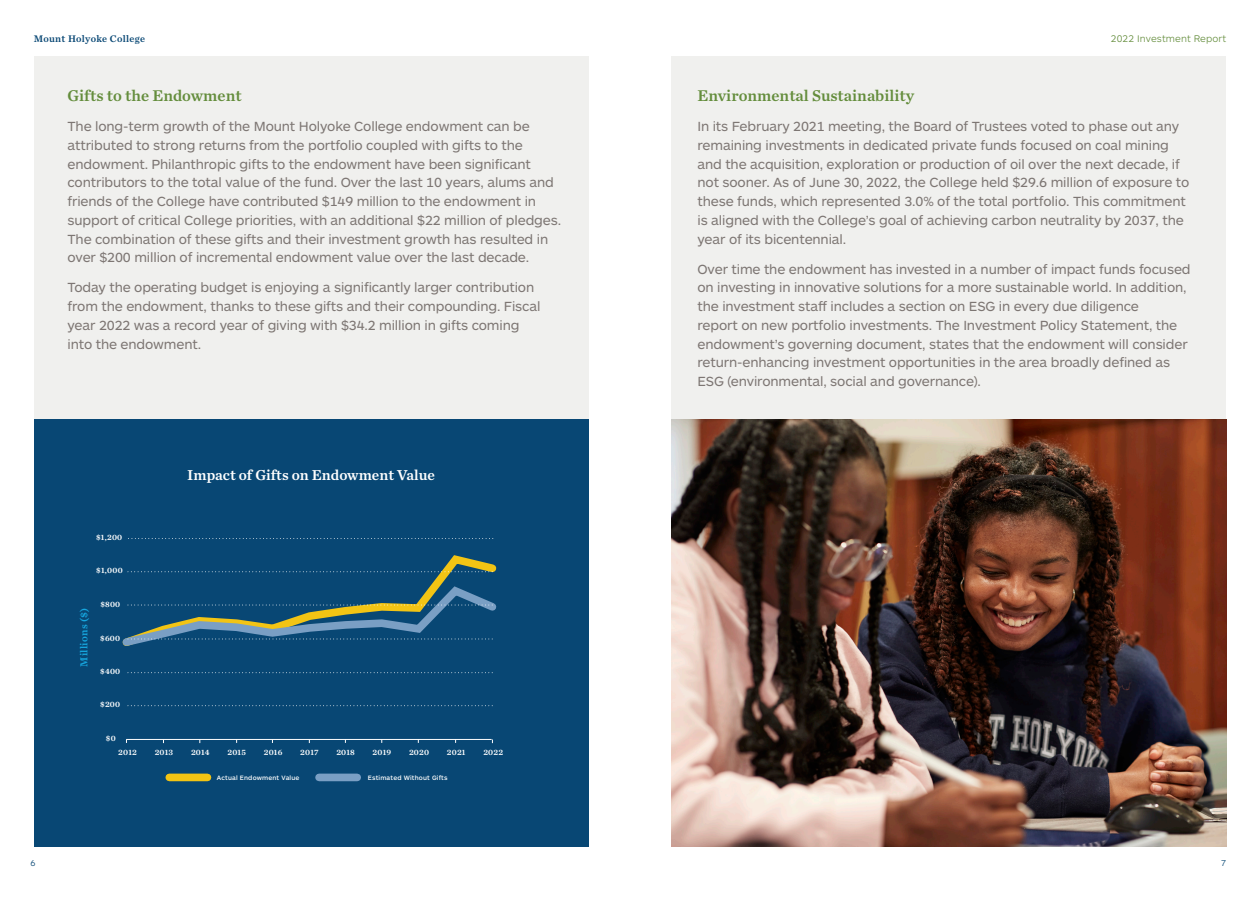
<style>
.page{position:relative;width:1260px;height:900px;background:#fff}
.page>*{position:absolute;margin:0;border:0;box-sizing:border-box;transform-origin:0 0}
.t1{font:24.5px "Chronicle Text G2";color:#fff}
.t2{font:16.25px "Chronicle Text G2 Semi";color:#648d3c}
.t3{font:15px "Chronicle Text G2 Semi";color:#fff}
.t4{font:13.75px/18.8px "ARS Maquette Pro";letter-spacing:-.01em;color:#7d7673}
.t5{font:10.62px "Chronicle Text G2 Semi";letter-spacing:.025em;color:#16a6df}
.t6{font:300 10px "ARS Maquette Pro";letter-spacing:.01em;color:#648d3c}
.t7{font:10px "Chronicle Text G2 Semi";letter-spacing:.03em;color:#084774}
.t8{font:300 8.75px "ARS Maquette Pro";color:#084774}
.t9{font:8.25px "Chronicle Text G2 Semi";letter-spacing:.025em;color:#fff}
.t10{font:500 6.5px "ARS Maquette Pro";letter-spacing:.025em;color:#fff}
</style>
<div class="page">
<div style="left:34px;top:56px;width:555px;height:791px;background:#f0f0ee"></div>
<div style="left:34px;top:419px;width:555px;height:428px;background:#084774"></div>
<div style="left:671px;top:56px;width:555px;height:791px;background:#f0f0ee"></div>
<hr style="left:126px;top:739px;width:366px;height:1px;background:#fff">
<svg style="left:128px;top:538px;width:365px;height:1px"></svg>
<svg style="left:127px;top:705px;width:365px;height:1px"></svg>
<svg style="left:127px;top:672px;width:365px;height:1px"></svg>
<div style="left:169px;top:774px;width:38px;height:7px;background:#f2c414"></div>
<div style="left:319px;top:774px;width:38px;height:7px;background:#7a9fc4"></div>
<svg style="left:122px;top:555px;width:375px;height:91px"></svg>
<img style="left:671px;top:419px;width:555px;height:428px">
<p class="t7" style="left:34px;top:31px;width:113px">Mount Holyoke College</p>
<p class="t6" style="left:1111px;top:32px;width:117px">2022 Investment Report</p>
<p class="t2" style="left:68px;top:83px;width:176px">Gifts to the Endowment</p>
<p class="t4" style="left:68px;top:116px;width:495px">The long-term growth of the Mount Holyoke College endowment can be attributed to strong returns from the portfolio coupled with gifts to the endowment. Philanthropic gifts to the endowment have been significant contributors to the total value of the fund. Over the last 10 years, alums and friends of the College have contributed $149 million to the endowment in support of critical College priorities, with an additional $22 million of pledges.<br>The combination of these gifts and their investment growth has resulted in over $200 million of incremental endowment value over the last decade.</p>
<p class="t4" style="left:68px;top:278px;width:475px">Today the operating budget is enjoying a significantly larger contribution from the endowment, thanks to these gifts and their compounding. Fiscal year 2022 was a record year of giving with $34.2 million in gifts coming into the endowment.</p>
<p class="t1" style="left:112px;top:451px;width:390px">Impact of Gifts on Endowment Value</p>
<p class="t3" style="left:187px;top:464px;width:249px">Impact of Gifts on Endowment Value</p>
<p class="t9" style="left:96px;top:531px;width:28px">$1,200</p>
<p class="t9" style="left:96px;top:564px;width:28px">$1,000</p>
<p class="t5" style="left:76px;top:667px;width:61px;rotate:-90deg">Millions ($)</p>
<p class="t9" style="left:100px;top:598px;width:21px">$800</p>
<p class="t9" style="left:100px;top:631px;width:21px">$600</p>
<p class="t9" style="left:100px;top:665px;width:22px">$400</p>
<p class="t9" style="left:100px;top:698px;width:21px">$200</p>
<p class="t9" style="left:106px;top:732px;width:11px">$0</p>
<p class="t9" style="left:118px;top:745px;width:20px">2012</p>
<p class="t9" style="left:155px;top:745px;width:20px">2013</p>
<p class="t9" style="left:191px;top:745px;width:20px">2014</p>
<p class="t9" style="left:228px;top:745px;width:20px">2015</p>
<p class="t9" style="left:264px;top:745px;width:20px">2016</p>
<p class="t9" style="left:300px;top:745px;width:20px">2017</p>
<p class="t9" style="left:336px;top:745px;width:20px">2018</p>
<p class="t9" style="left:373px;top:745px;width:20px">2019</p>
<p class="t9" style="left:409px;top:745px;width:22px">2020</p>
<p class="t9" style="left:447px;top:745px;width:20px">2021</p>
<p class="t9" style="left:483px;top:745px;width:21px">2022</p>
<p class="t10" style="left:217px;top:774px;width:84px">Actual Endowment Value</p>
<p class="t10" style="left:368px;top:774px;width:81px">Estimated Without Gifts</p>
<p class="t2" style="left:698px;top:83px;width:218px">Environmental Sustainability</p>
<p class="t4" style="left:698px;top:116px;width:493px">In its February 2021 meeting, the Board of Trustees voted to phase out any remaining investments in dedicated private funds focused on coal mining and the acquisition, exploration or production of oil over the next decade, if not sooner. As of June 30, 2022, the College held $29.6 million of exposure to these funds, which represented 3.0% of the total portfolio. This commitment is aligned with the College’s goal of achieving carbon neutrality by 2037, the year of its bicentennial.</p>
<p class="t4" style="left:698px;top:259px;width:495px">Over time the endowment has invested in a number of impact funds focused on investing in innovative solutions for a more sustainable world. In addition, the investment staff includes a section on ESG in every due diligence<br>report on new portfolio investments. The Investment Policy Statement, the endowment’s governing document, states that the endowment will consider return-enhancing investment opportunities in the area broadly defined as ESG (environmental, social and governance).</p>
<p class="t8" style="left:31px;top:858px;width:7px">6</p>
<p class="t8" style="left:1221px;top:858px;width:7px">7</p>
</div>
